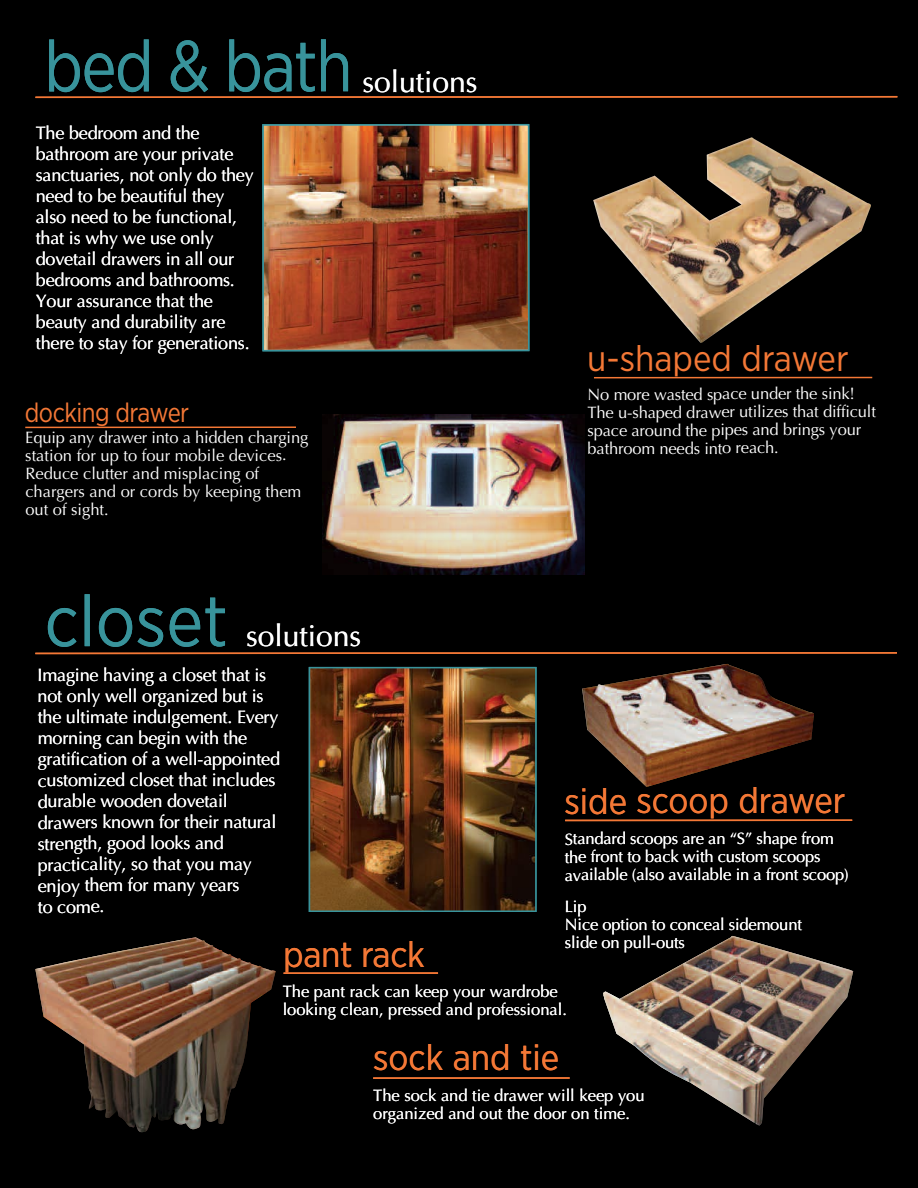
<style>
.page{position:relative;width:918px;height:1188px;background:#000}
.page>*{position:absolute;margin:0;border:0;box-sizing:border-box;transform-origin:0 0}
.t1{font:72px "Gotham Narrow";letter-spacing:-.015em;color:#38939b;scale:.95 1}
.t2{font:72px "Gotham Narrow";letter-spacing:-.015em;color:#38939b}
.t3{font:36px "Gotham Narrow";color:#f47836}
.t4{font:30px "Optima";color:#fff}
.t5{font:27px "Gotham Narrow";color:#f47836;scale:.95 1}
.t6{font:18px/21px "Optima";letter-spacing:-.01em;color:#fff}
.t7{font:16.5px/18px "Optima";letter-spacing:-.01em;color:#fff}
</style>
<div class="page">
<img style="left:323px;top:415px;width:261px;height:160px">
<hr style="left:25px;top:426px;width:271px;height:2px;background:#f47836">
<img style="left:582px;top:664px;width:232px;height:123px">
<img style="left:603px;top:936px;width:250px;height:190px">
<img style="left:35px;top:937px;width:241px;height:195px">
<svg style="left:34px;top:95px;width:865px;height:4px;background:#6e3618"></svg>
<img style="left:265px;top:127px;width:261px;height:221px">
<div style="left:262px;top:124px;width:267px;height:227px;border:2px solid #38939b"></div>
<img style="left:593px;top:137px;width:278px;height:206px">
<hr style="left:594px;top:377px;width:278px;height:1px;background:#f47836">
<svg style="left:34px;top:651px;width:864px;height:4px;background:#6f3618"></svg>
<img style="left:312px;top:670px;width:222px;height:239px">
<div style="left:309px;top:667px;width:228px;height:245px;border:2px solid #38939b"></div>
<hr style="left:565px;top:819px;width:287px;height:2px;background:#f47836">
<hr style="left:284px;top:972px;width:154px;height:2px;background:#f47836">
<hr style="left:373px;top:1077px;width:197px;height:2px;background:#f47836">
<h1 class="t1" style="left:44px;top:21px;width:326px">bed &amp; bath</h1>
<p class="t6" style="left:36px;top:123px;width:220px">The bedroom and the bathroom are your private sanctuaries, not only do they need to be beautiful they also need to be functional, that is why we use only dovetail drawers in all our bedrooms and bathrooms.<br>Your assurance that the beauty and durability are there to stay for generations.</p>
<h3 class="t4" style="left:362px;top:64px;width:117px">solutions</h3>
<h3 class="t5" style="left:25px;top:396px;width:175px">docking drawer</h3>
<p class="t7" style="left:25px;top:429px;width:285px">Equip any drawer into a hidden charging station for up to four mobile devices.<br>Reduce clutter and misplacing of chargers and or cords by keeping them out of sight.</p>
<h2 class="t3" style="left:587px;top:336px;width:263px">u-shaped drawer</h2>
<p class="t7" style="left:588px;top:385px;width:290px">No more wasted space under the sink!<br>The u-shaped drawer utilizes that difficult space around the pipes and brings your bathroom needs into reach.</p>
<h1 class="t2" style="left:45px;top:576px;width:185px">closet</h1>
<h3 class="t4" style="left:246px;top:618px;width:117px">solutions</h3>
<p class="t6" style="left:38px;top:665px;width:244px">Imagine having a closet that is not only well organized but is the ultimate indulgement. Every morning can begin with the gratification of a well-appointed customized closet that includes durable wooden dovetail drawers known for their natural strength, good looks and practicality, so that you may enjoy them for many years<br>to come.</p>
<h2 class="t3" style="left:564px;top:778px;width:283px">side scoop drawer</h2>
<p class="t7" style="left:565px;top:830px;width:285px">Standard scoops are an “S” shape from the front to back with custom scoops available (also available in a front scoop)</p>
<p class="t7" style="left:565px;top:898px;width:239px">Lip<br>Nice option to conceal sidemount slide on pull-outs</p>
<h2 class="t3" style="left:283px;top:932px;width:143px">pant rack</h2>
<p class="t7" style="left:283px;top:983px;width:286px">The pant rack can keep your wardrobe looking clean, pressed and professional.</p>
<h2 class="t3" style="left:373px;top:1035px;width:188px">sock and tie</h2>
<p class="t7" style="left:373px;top:1087px;width:273px">The sock and tie drawer will keep you organized and out the door on time.</p>
</div>
